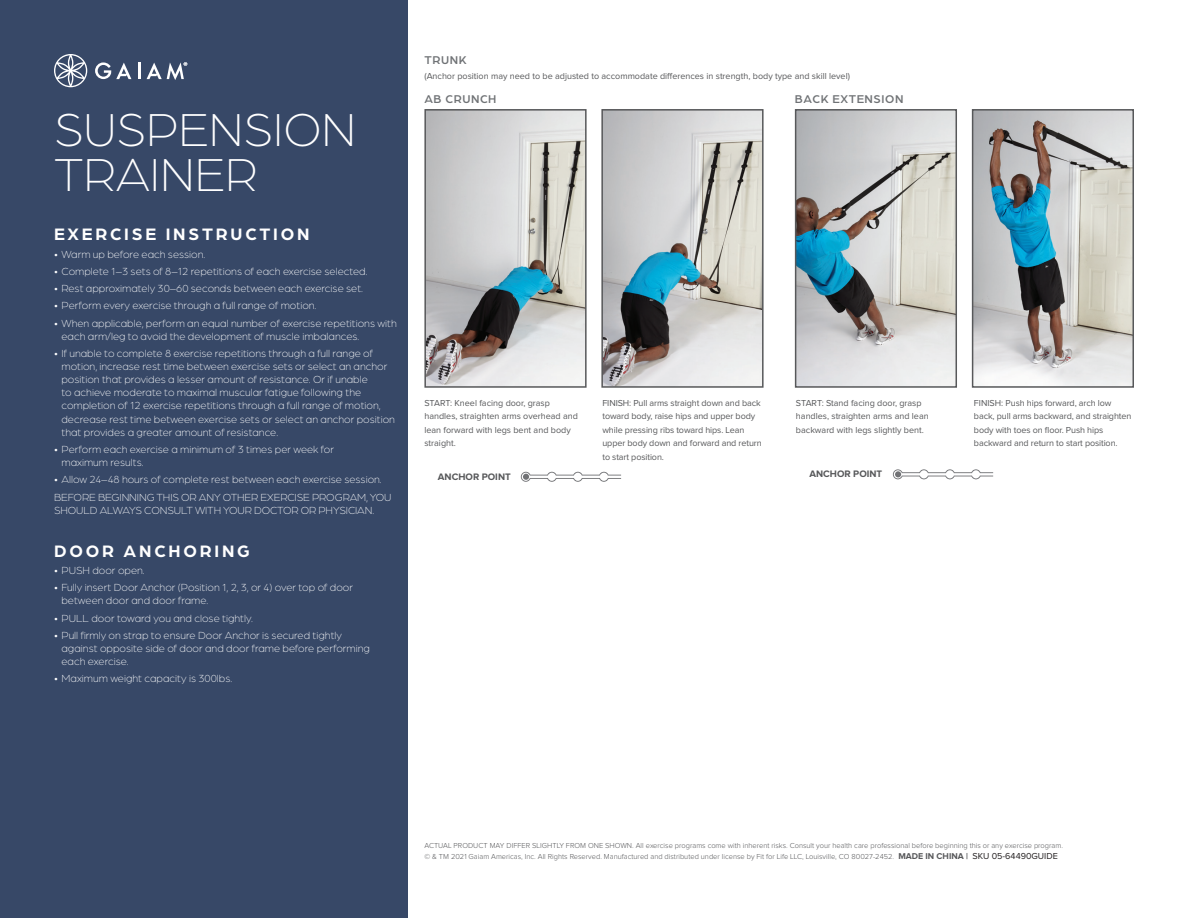
<style>
.page{position:relative;width:1188px;height:918px;background:#fff}
.page>*{position:absolute;margin:0;border:0;box-sizing:border-box;transform-origin:0 0}
.t1{font:300 49.2px "Arboria";color:#fff}
.t2{font:700 17.7px "Arboria";letter-spacing:.16em;color:#fff}
.t3{font:500 12px "Arboria";letter-spacing:.05em;color:#6f7275}
.t4{font:300 10.95px/13px "Arboria";color:#fff}
.white_bullet_copy{font:700 9.75px "Proxima Nova";color:#57585a}
.t5{font:9px/13.5px "Proxima Nova";color:#57585a}
.Footnote{font:300 7.5px/10.8px "Proxima Nova";color:#57585a}
.s1{font-weight:700;font-size:8.85px}
.s2{font-weight:400;font-size:9px;color:#231f20}
</style>
<div class="page">
<svg style="left:521px;top:472px;width:100px;height:10px"></svg>
<svg style="left:893px;top:469px;width:100px;height:10px"></svg>
<img style="left:798px;top:112px;width:156px;height:273px">
<div style="left:795px;top:109px;width:162px;height:279px;border:2px solid #57585a"></div>
<img style="left:975px;top:112px;width:156px;height:273px">
<div style="left:972px;top:109px;width:162px;height:279px;border:2px solid #57585a"></div>
<img style="left:427px;top:112px;width:157px;height:273px">
<div style="left:424px;top:109px;width:163px;height:279px;border:2px solid #57585a"></div>
<img style="left:604px;top:112px;width:157px;height:273px">
<div style="left:601px;top:109px;width:163px;height:279px;border:2px solid #57585a"></div>
<div style="left:0;top:0;width:407px;height:918px;background:#374867"></div>
<svg style="left:147px;top:62px;width:40px;height:18px"></svg>
<svg style="left:95px;top:62px;width:36px;height:17px"></svg>
<svg style="left:138px;top:63px;width:2px;height:16px"></svg>
<svg style="left:54px;top:54px;width:33px;height:33px"></svg>
<p class="t1" style="left:54px;top:99px;width:304px">SUSPENSION</p>
<p class="t1" style="left:54px;top:144px;width:205px">TRAINER</p>
<p class="t2" style="left:54px;top:222px;width:257px">EXERCISE INSTRUCTION</p>
<p class="t4" style="left:54px;top:247px;width:153px">• Warm up before each session.</p>
<p class="t4" style="left:54px;top:264px;width:315px">• Complete 1–3 sets of 8–12 repetitions of each exercise selected.</p>
<p class="t4" style="left:54px;top:282px;width:311px">• Rest approximately 30–60 seconds between each exercise set.</p>
<p class="t4" style="left:54px;top:299px;width:264px">• Perform every exercise through a full range of motion.</p>
<p class="t4" style="left:62px;top:316px;width:337px;text-indent:-8px">• When applicable, perform an equal number of exercise repetitions with each arm/leg to avoid the development of muscle imbalances.</p>
<p class="t4" style="left:62px;top:346px;width:335px;text-indent:-8px">• If unable to complete 8 exercise repetitions through a full range of motion, increase rest time between exercise sets or select an anchor position that provides a lesser amount of resistance. Or if unable<br>to achieve moderate to maximal muscular fatigue following the completion of 12 exercise repetitions through a full range of motion, decrease rest time between exercise sets or select an anchor position that provides a greater amount of resistance.</p>
<p class="t4" style="left:62px;top:442px;width:274px;text-indent:-8px">• Perform each exercise a minimum of 3 times per week for maximum results.</p>
<p class="t4" style="left:54px;top:473px;width:329px">• Allow 24–48 hours of complete rest between each exercise session.</p>
<p class="t4" style="left:54px;top:490px;width:339px">BEFORE BEGINNING THIS OR ANY OTHER EXERCISE PROGRAM, YOU<br>SHOULD ALWAYS CONSULT WITH YOUR DOCTOR OR PHYSICIAN.</p>
<p class="t2" style="left:54px;top:539px;width:198px">DOOR ANCHORING</p>
<p class="t4" style="left:54px;top:563px;width:92px">• PUSH door open.</p>
<p class="t4" style="left:62px;top:581px;width:293px;text-indent:-8px">• Fully insert Door Anchor (Position 1, 2, 3, or 4) over top of door between door and door frame.</p>
<p class="t4" style="left:54px;top:611px;width:200px">• PULL door toward you and close tightly.</p>
<p class="t4" style="left:62px;top:628px;width:310px;text-indent:-8px">• Pull firmly on strap to ensure Door Anchor is secured tightly against opposite side of door and door frame before performing each exercise.</p>
<p class="t4" style="left:54px;top:672px;width:180px">• Maximum weight capacity is 300lbs.</p>
<p class="t3" style="left:424px;top:52px;width:44px">TRUNK</p>
<p class="t5" style="left:424px;top:70px;width:427px">(Anchor position may need to be adjusted to accommodate differences in strength, body type and skill level)</p>
<p class="t3" style="left:424px;top:91px;width:74px">AB CRUNCH</p>
<p class="t3" style="left:795px;top:91px;width:110px">BACK EXTENSION</p>
<p class="t5" style="left:424px;top:396px;width:155px">START: Kneel facing door, grasp handles, straighten arms overhead and lean forward with legs bent and body straight.</p>
<p class="t5" style="left:602px;top:396px;width:161px">FINISH: Pull arms straight down and back toward body, raise hips and upper body while pressing ribs toward hips. Lean upper body down and forward and return to start position.</p>
<p class="t5" style="left:796px;top:396px;width:134px">START: Stand facing door, grasp handles, straighten arms and lean backward with legs slightly bent.</p>
<p class="t5" style="left:974px;top:396px;width:159px">FINISH: Push hips forward, arch low back, pull arms backward, and straighten body with toes on floor. Push hips backward and return to start position.</p>
<p class="white_bullet_copy" style="left:438px;top:472px;width:74px">ANCHOR POINT</p>
<p class="white_bullet_copy" style="left:809px;top:470px;width:74px">ANCHOR POINT</p>
<p class="Footnote" style="left:424px;top:841px;width:640px">ACTUAL PRODUCT MAY DIFFER SLIGHTLY FROM ONE SHOWN. All exercise programs come with inherent risks. Consult your health care professional before beginning this or any exercise program. © &amp; TM 2021 Gaiam Americas, Inc. All Rights Reserved. Manufactured and distributed under license by Fit for Life LLC, Louisville, CO 80027-2452. <span class="s1">MADE IN CHINA |</span> <span class="s2">SKU 05-64490GUIDE</span></p>
</div>
